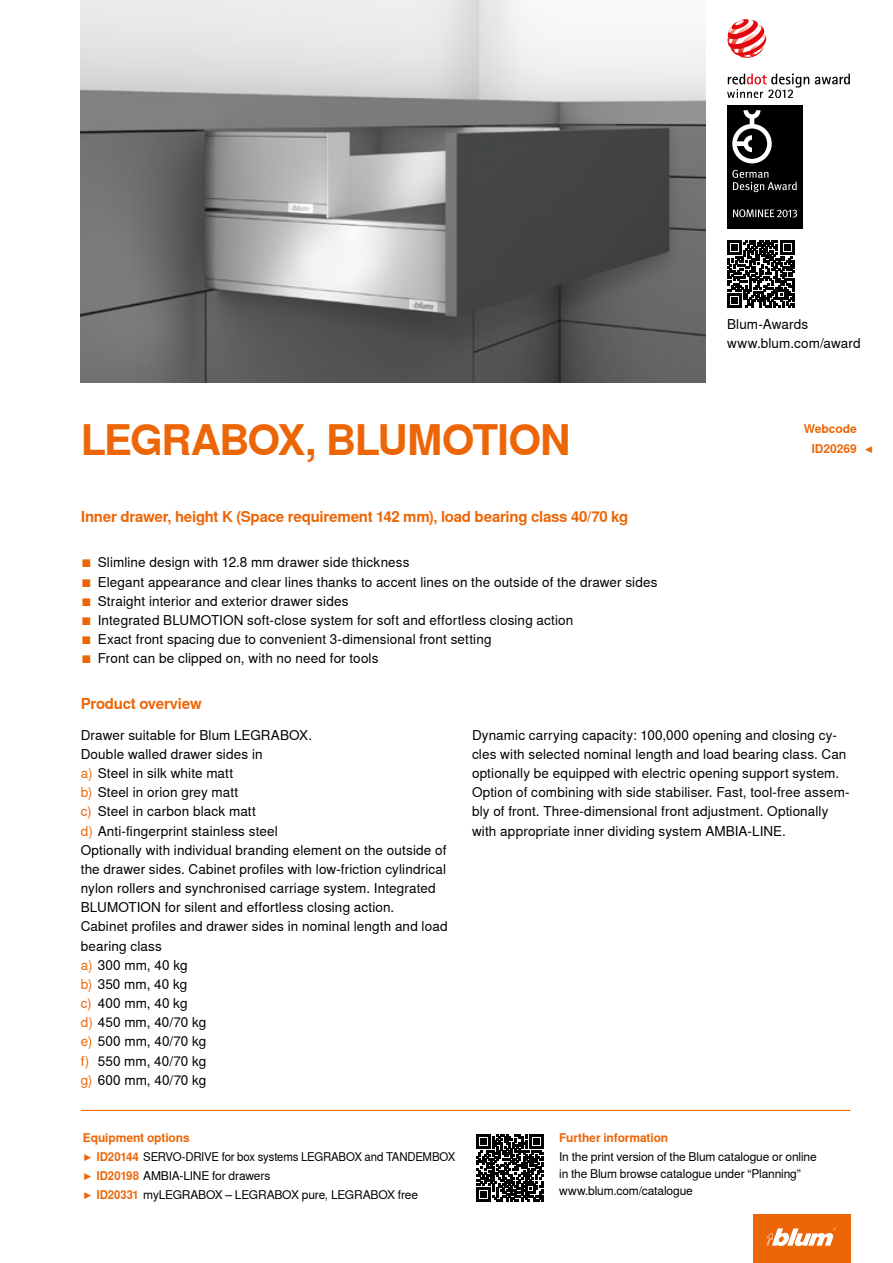
<style>
.page{position:relative;width:893px;height:1263px;background:#fff}
.page>*{position:absolute;margin:0;border:0;box-sizing:border-box;transform-origin:0 0}
.CB_AF_Ueber_Tit2{font:700 42px "Nimbus Sans Global";letter-spacing:-.035em;color:#ec6608}
.CB_AF_Ueber_Ber1o_li{font:700 15px "Nimbus Sans Global";letter-spacing:-.015em;color:#ec6608}
.CB_AF_FliesIMG_li{font:13.5px/19.2px "Nimbus Sans Global";letter-spacing:.01em;color:#000}
.CB_AF_Bes_IMG9{font:13.5px "Nimbus Sans Global";letter-spacing:.01em;color:#000}
.CB_AF_Fliess_li{font:12px "Nimbus Sans Global";letter-spacing:-.01em;color:#000}
.CB_AF_Ueber_Ber2o_li{font:12px "Nimbus Sans Global";letter-spacing:-.02em;color:#000}
.CB_AF_Ueber_Ber2o_li-2{font:12px "Nimbus Sans Global";letter-spacing:-.02em;color:#000;scale:.95 1}
.CB_AF_Ueber_Ber2o_li-3{font:700 12px "Nimbus Sans Global";letter-spacing:-.01em;color:#ec6608}
.CB_AF_Ueber_Ber2o_re{font:700 12px "Nimbus Sans Global";letter-spacing:-.005em;color:#ec6608}
.s1{color:#ec6608}
.s2{font-weight:700;color:#ec6608}
</style>
<div class="page">
<img style="left:81px;top:0;width:625px;height:383px">
<svg style="left:815px;top:74px;width:35px;height:10px"></svg>
<svg style="left:727px;top:74px;width:82px;height:24px"></svg>
<svg style="left:727px;top:19px;width:39px;height:39px"></svg>
<div style="left:727px;top:105px;width:75px;height:124px;background:#000"></div>
<svg style="left:732px;top:110px;width:40px;height:53px"></svg>
<svg style="left:733px;top:209px;width:64px;height:8px"></svg>
<svg style="left:732px;top:170px;width:65px;height:22px"></svg>
<div style="left:753px;top:1214px;width:97px;height:49px;background:#ec6608"></div>
<svg style="left:767px;top:1227px;width:69px;height:19px"></svg>
<svg style="left:727px;top:240px;width:67px;height:67px"></svg>
<hr style="left:81px;top:1110px;width:769px;height:1px;background:#ec6608">
<svg style="left:476px;top:1134px;width:67px;height:67px"></svg>
<p class="CB_AF_Ueber_Tit2" style="left:81px;top:416px;width:492px">LEGRABOX, BLUMOTION</p>
<p class="CB_AF_Ueber_Ber1o_li" style="left:81px;top:508px;width:549px">Inner drawer, height K (Space requirement 142 mm), load bearing class 40/70 kg</p>
<p class="CB_AF_Bes_IMG9" style="left:81px;top:555px;width:330px"><span class="s1">■</span> Slimline design with 12.8 mm drawer side thickness</p>
<p class="CB_AF_Bes_IMG9" style="left:81px;top:574px;width:578px"><span class="s1">■</span> Elegant appearance and clear lines thanks to accent lines on the outside of the drawer sides</p>
<p class="CB_AF_Bes_IMG9" style="left:81px;top:593px;width:269px"><span class="s1">■</span> Straight interior and exterior drawer sides</p>
<p class="CB_AF_Bes_IMG9" style="left:81px;top:612px;width:494px"><span class="s1">■</span> Integrated BLUMOTION soft-close system for soft and effortless closing action</p>
<p class="CB_AF_Bes_IMG9" style="left:81px;top:631px;width:412px"><span class="s1">■</span> Exact front spacing due to convenient 3-dimensional front setting</p>
<p class="CB_AF_Bes_IMG9" style="left:81px;top:651px;width:299px"><span class="s1">■</span> Front can be clipped on, with no need for tools</p>
<p class="CB_AF_Ueber_Ber1o_li" style="left:81px;top:695px;width:122px">Product overview</p>
<p class="CB_AF_FliesIMG_li" style="left:727px;top:314px;width:83px">Blum-Awards</p>
<p class="CB_AF_FliesIMG_li" style="left:727px;top:334px;width:135px">www.blum.com/award</p>
<p class="CB_AF_Ueber_Ber2o_re" style="left:804px;top:422px;width:55px">Webcode</p>
<p class="CB_AF_Ueber_Ber2o_re" style="left:811px;top:441px;width:47px">ID20269</p>
<p class="CB_AF_Ueber_Ber2o_re" style="left:865px;top:441px;width:11px">◀</p>
<p class="CB_AF_FliesIMG_li" style="left:81px;top:725px;width:233px">Drawer suitable for Blum LEGRABOX.</p>
<p class="CB_AF_FliesIMG_li" style="left:81px;top:744px;width:183px">Double walled drawer sides in</p>
<p class="CB_AF_FliesIMG_li" style="left:81px;top:764px;width:154px"><span class="s1">a)</span> Steel in silk white matt</p>
<p class="CB_AF_FliesIMG_li" style="left:81px;top:783px;width:159px"><span class="s1">b)</span> Steel in orion grey matt</p>
<p class="CB_AF_FliesIMG_li" style="left:81px;top:802px;width:177px"><span class="s1">c)</span> Steel in carbon black matt</p>
<p class="CB_AF_FliesIMG_li" style="left:81px;top:821px;width:198px"><span class="s1">d)</span> Anti-fingerprint stainless steel</p>
<p class="CB_AF_FliesIMG_li" style="left:81px;top:840px;width:367px">Optionally with individual branding element on the outside of the drawer sides. Cabinet profiles with low-friction cylindrical nylon rollers and synchronised carriage system. Integrated BLUMOTION for silent and effortless closing action.</p>
<p class="CB_AF_FliesIMG_li" style="left:81px;top:917px;width:368px">Cabinet profiles and drawer sides in nominal length and load bearing class</p>
<p class="CB_AF_FliesIMG_li" style="left:81px;top:955px;width:108px"><span class="s1">a)</span> 300 mm, 40 kg</p>
<p class="CB_AF_FliesIMG_li" style="left:81px;top:975px;width:108px"><span class="s1">b)</span> 350 mm, 40 kg</p>
<p class="CB_AF_FliesIMG_li" style="left:81px;top:994px;width:108px"><span class="s1">c)</span> 400 mm, 40 kg</p>
<p class="CB_AF_FliesIMG_li" style="left:81px;top:1013px;width:127px"><span class="s1">d)</span> 450 mm, 40/70 kg</p>
<p class="CB_AF_FliesIMG_li" style="left:81px;top:1032px;width:127px"><span class="s1">e)</span> 500 mm, 40/70 kg</p>
<p class="CB_AF_FliesIMG_li" style="left:81px;top:1051px;width:127px"><span class="s1">f)</span> 550 mm, 40/70 kg</p>
<p class="CB_AF_FliesIMG_li" style="left:81px;top:1070px;width:127px"><span class="s1">g)</span> 600 mm, 40/70 kg</p>
<p class="CB_AF_FliesIMG_li" style="left:472px;top:725px;width:379px">Dynamic carrying capacity: 100,000 opening and closing cy&shy;cles with selected nominal length and load bearing class. Can optionally be equipped with electric opening support system.<br>Option of combining with side stabiliser. Fast, tool-free assem&shy;bly of front. Three-dimensional front adjustment. Optionally with appropriate inner dividing system AMBIA-LINE.</p>
<p class="CB_AF_Ueber_Ber2o_li-3" style="left:83px;top:1130px;width:108px">Equipment options</p>
<p class="CB_AF_Ueber_Ber2o_li-2" style="left:83px;top:1149px;width:394px"><span class="s1">▶</span> <span class="s2">ID20144</span> SERVO-DRIVE for box systems LEGRABOX and TANDEMBOX</p>
<p class="CB_AF_Ueber_Ber2o_li" style="left:83px;top:1169px;width:189px"><span class="s1">▶</span> <span class="s2">ID20198</span> AMBIA-LINE for drawers</p>
<p class="CB_AF_Ueber_Ber2o_li" style="left:83px;top:1188px;width:337px"><span class="s1">▶</span> <span class="s2">ID20331</span> myLEGRABOX – LEGRABOX pure, LEGRABOX free</p>
<p class="CB_AF_Ueber_Ber2o_li-3" style="left:559px;top:1130px;width:111px">Further information</p>
<p class="CB_AF_Fliess_li" style="left:559px;top:1149px;width:259px">In the print version of the Blum catalogue or online</p>
<p class="CB_AF_Fliess_li" style="left:559px;top:1166px;width:243px">in the Blum browse catalogue under “Planning”</p>
<p class="CB_AF_Fliess_li" style="left:559px;top:1183px;width:135px">www.blum.com/catalogue</p>
</div>
